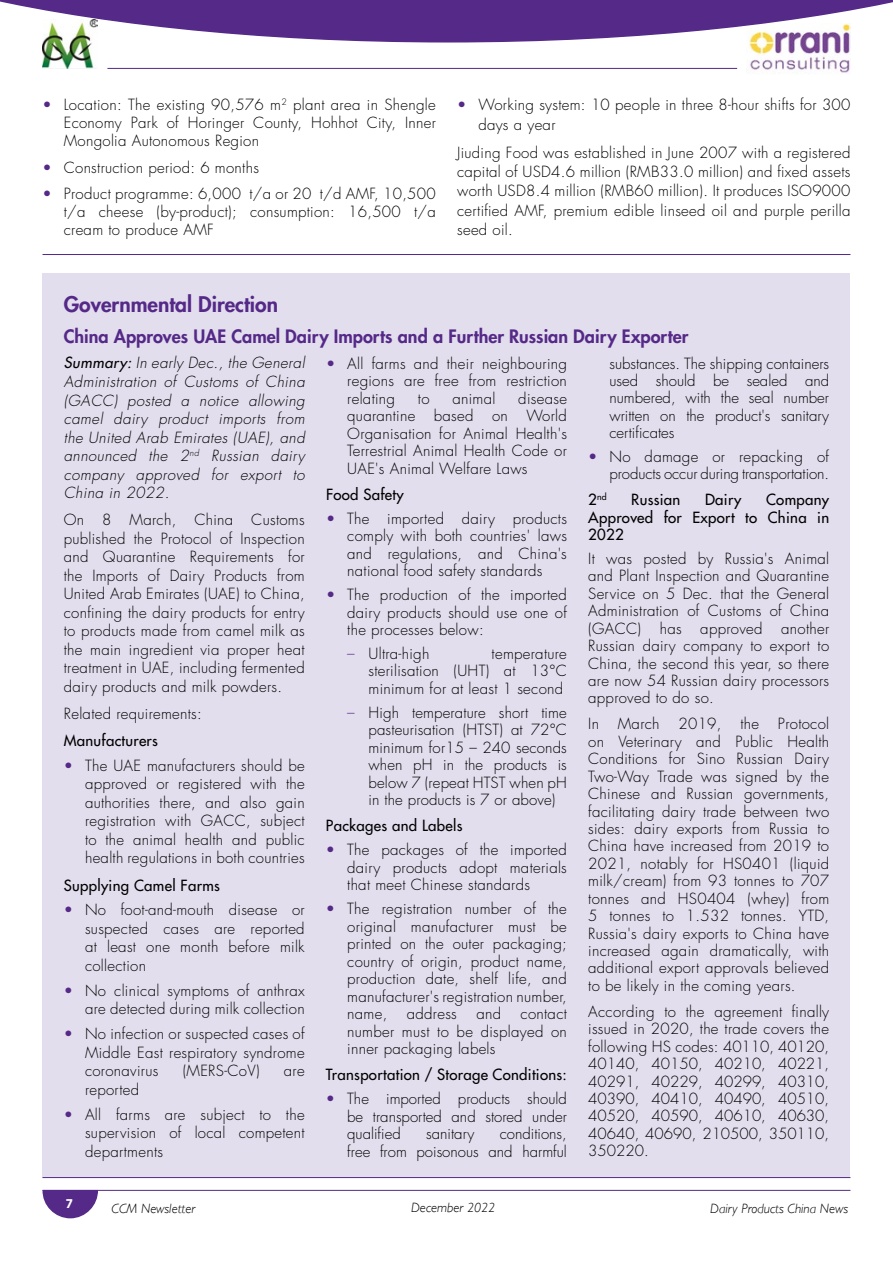
<style>
.page{position:relative;width:893px;height:1263px;background:#fff}
.page>*{position:absolute;margin:0;border:0;box-sizing:border-box;transform-origin:0 0}
.t1{font:800 21px "Futura Std";color:#552988}
.t2{font:800 18px "Futura Std";color:#552988}
.t3{font:300 15px/17.4px "Futura Std";letter-spacing:.02em;color:#000;text-align:justify}
.t4{font:italic 300 15px/18.5px "Futura Std";letter-spacing:.03em;color:#000;text-align:justify}
.t5{font:500 15px/17.4px "Futura Std";letter-spacing:.02em;color:#000;text-align:justify}
.t6{font:300 15px/17.4px "Futura Std";letter-spacing:-.005em;color:#000;text-align:right}
.t7{font:300 15px/17.5px "Futura Std";color:#000;text-align:right}
.t8{font:italic 300 13.5px "Gill Sans";color:#000}
.t9{font:700 13.5px "Hind";color:#fff}
.t10{font:500 8.7px "Futura Std";color:#000}
.s1{color:#552988}
.s2{font-weight:500}
.s3{font-size:15px}
</style>
<div class="page">
<svg style="left:42px;top:1190px;width:56px;height:28px"></svg>
<hr style="left:43px;top:1190px;width:807px;height:1px;background:#552988">
<img style="left:749px;top:43px;width:101px;height:30px">
<svg style="left:0;top:0;width:893px;height:43px"></svg>
<hr style="left:107px;top:68px;width:630px;height:1px;background:#552988">
<img style="left:42px;top:19px;width:56px;height:50px">
<div style="left:43px;top:274px;width:807px;height:904px;background:#e3deed"></div>
<hr style="left:43px;top:254px;width:807px;height:1px;background:#552988">
<hr style="left:43px;top:1177px;width:807px;height:1px;background:#552988">
<p class="t3" style="left:64px;top:96px;width:374px;line-height:18px;text-indent:-21px"><span class="s1">•</span> Location: The existing 90,576 m<sup>2</sup> plant area in Shengle Economy Park of Horinger County, Hohhot City, Inner Mongolia Autonomous Region</p>
<p class="t3" style="left:43px;top:159px;width:218px"><span class="s1">•</span> Construction period: 6 months</p>
<p class="t3" style="left:64px;top:185px;width:374px;line-height:18px;text-indent:-21px"><span class="s1">•</span> Product programme: 6,000 t/a or 20 t/d AMF, 10,500 t/a cheese (by-product); consumption: 16,500 t/a cream to produce AMF</p>
<p class="t3" style="left:478px;top:95px;width:374px;line-height:19.5px;text-indent:-21px"><span class="s1">•</span> Working system: 10 people in three 8-hour shifts for 300 days a year</p>
<p class="t3" style="left:457px;top:143px;width:395px;line-height:19.5px">Jiuding Food was established in June 2007 with a registered capital of USD4.6 million (RMB33.0 million) and fixed assets worth USD8.4 million (RMB60 million). It produces ISO9000 certified AMF, premium edible linseed oil and purple perilla seed oil.</p>
<h1 class="t1" style="left:64px;top:291px;width:216px">Governmental Direction</h1>
<p class="t2" style="left:64px;top:324px;width:626px">China Approves UAE Camel Dairy Imports and a Further Russian Dairy Exporter</p>
<p class="t4" style="left:64px;top:354px;width:242px"><span class="s2">Summary:</span> In early Dec., the General Administration of Customs of China (GACC) posted a notice allowing camel dairy product imports from the United Arab Emirates (UAE), and announced the 2<sup>nd</sup> Russian dairy company approved for export to China in 2022.</p>
<p class="t3" style="left:64px;top:511px;width:242px;line-height:18.5px">On 8 March, China Customs published the Protocol of Inspection and Quarantine Requirements for the Imports of Dairy Products from United Arab Emirates (UAE) to China, confining the dairy products for entry to products made from camel milk as the main ingredient via proper heat treatment in UAE, including fermented dairy products and milk powders.</p>
<p class="t3" style="left:64px;top:705px;width:140px">Related requirements:</p>
<p class="t5" style="left:64px;top:732px;width:96px">Manufacturers</p>
<p class="t3" style="left:85px;top:756px;width:221px;line-height:18.6px;text-indent:-21px"><span class="s1">•</span> The UAE manufacturers should be approved or registered with the authorities there, and also gain registration with GACC, subject to the animal health and public health regulations in both countries</p>
<p class="t5" style="left:64px;top:876px;width:158px">Supplying Camel Farms</p>
<p class="t3" style="left:85px;top:901px;width:221px;line-height:18.5px;text-indent:-21px"><span class="s1">•</span> No foot-and-mouth disease or suspected cases are reported at least one month before milk collection</p>
<p class="t3" style="left:64px;top:981px;width:242px;line-height:18.6px;text-align:right"><span class="s1">•</span> No clinical symptoms of anthrax are detected during milk collection</p>
<p class="t3" style="left:85px;top:1025px;width:221px;line-height:18.6px;text-indent:-21px"><span class="s1">•</span> No infection or suspected cases of Middle East respiratory syndrome coronavirus</p>
<p class="t3" style="left:347px;top:355px;width:221px;text-indent:-21px"><span class="s1">•</span> All farms and their neighbouring regions are free from restriction relating</p>
<p class="t3" style="left:609px;top:355px;width:221px">substances. The shipping containers used should be sealed and numbered, with the seal number written on the product's sanitary certificates</p>
<p class="t6" style="left:588px;top:448px;width:242px"><span class="s1">•</span> No damage or repacking of products occur during transportation.</p>
<p class="t10" style="left:588px;top:492px;width:20px"><span class="s3">2</span>nd</p>
<p class="t5" style="left:631px;top:491px;width:51px">Russian</p>
<p class="t5" style="left:705px;top:491px;width:38px">Dairy</p>
<p class="t3" style="left:347px;top:390px;width:221px;text-indent:171px">disease quarantine based on World Organisation for Animal Health's Terrestrial Animal Health Code or UAE's Animal Welfare Laws</p>
<p class="t5" style="left:326px;top:485px;width:79px">Food Safety</p>
<p class="t3" style="left:347px;top:510px;width:221px;text-indent:-21px"><span class="s1">•</span> The imported dairy products comply with both countries' laws and regulations, and China's national food safety standards</p>
<p class="t3" style="left:347px;top:586px;width:221px;text-indent:-21px"><span class="s1">•</span> The production of the imported dairy products should use one of the processes below:</p>
<p class="t3" style="left:347px;top:645px;width:84px"><span class="s1">–</span> Ultra-high</p>
<p class="t3" style="left:418px;top:390px;width:13px">to</p>
<p class="t3" style="left:452px;top:390px;width:45px">animal</p>
<p class="t5" style="left:588px;top:491px;width:242px;text-indent:178px">Company Approved for Export to China in 2022</p>
<p class="t3" style="left:588px;top:550px;width:242px">It was posted by Russia's Animal and Plant Inspection and Quarantine Service on 5 Dec. that the General Administration of Customs of China (GACC) has approved another Russian dairy company to export to China, the second this year, so there are now 54 Russian dairy processors approved to do so.</p>
<p class="t3" style="left:588px;top:716px;width:12px">In</p>
<p class="t3" style="left:618px;top:716px;width:43px">March</p>
<p class="t3" style="left:678px;top:716px;width:45px">2019,</p>
<p class="t3" style="left:740px;top:716px;width:20px">the</p>
<p class="t3" style="left:368px;top:645px;width:200px;text-indent:123px">temperature sterilisation (UHT) at 13°C minimum for at least 1 second</p>
<p class="t3" style="left:368px;top:704px;width:200px;text-indent:-21px"><span class="s1">–</span> High temperature short time pasteurisation (HTST) at 72°C minimum for15 – 240 seconds when pH in the products is below 7 (repeat HTST when pH in the products is 7 or above)</p>
<p class="t5" style="left:326px;top:817px;width:138px">Packages and Labels</p>
<p class="t3" style="left:347px;top:841px;width:221px;text-indent:-21px"><span class="s1">•</span> The packages of the imported dairy products adopt materials that meet Chinese standards</p>
<p class="t3" style="left:347px;top:900px;width:221px;text-indent:-21px"><span class="s1">•</span> The registration number of the original manufacturer must be printed on the outer packaging; country of origin, product name, production date, shelf life, and manufacturer's registration number, name,</p>
<p class="t3" style="left:588px;top:716px;width:242px;text-indent:190px">Protocol on Veterinary and Public Health Conditions for Sino Russian Dairy Two-Way Trade was signed by the Chinese and Russian governments, facilitating dairy trade between two sides: dairy exports from Russia to China have increased from 2019 to 2021, notably for HS0401 (liquid milk/cream) from 93 tonnes to 707 tonnes and HS0404 (whey) from 5 tonnes to 1.532 tonnes. YTD, Russia's dairy exports to China have increased again dramatically, with additional export approvals believed to be likely in the coming years.</p>
<p class="t3" style="left:588px;top:1003px;width:242px">According to the agreement finally issued in 2020, the trade covers the following HS codes: 40110, 40120, 40140, 40150, 40210, 40221, 40291, 40229, 40299, 40310, 40390, 40410, 40490, 40510, 40520, 40590, 40610, 40630, 40640, 40690, 210500, 350110, 350220.</p>
<p class="t3" style="left:407px;top:1005px;width:52px">address</p>
<p class="t3" style="left:476px;top:1005px;width:26px">and</p>
<p class="t3" style="left:347px;top:1005px;width:221px;text-indent:173px">contact number must to be displayed on inner packaging labels</p>
<p class="t5" style="left:326px;top:1066px;width:242px">Transportation / Storage Conditions:</p>
<p class="t3" style="left:347px;top:1090px;width:221px;text-indent:-21px"><span class="s1">•</span> The imported products should be transported and stored under qualified</p>
<p class="t3" style="left:183px;top:1063px;width:78px">(MERS-CoV)</p>
<p class="t3" style="left:284px;top:1063px;width:22px">are</p>
<p class="t3" style="left:85px;top:1081px;width:56px">reported</p>
<p class="t3" style="left:85px;top:1105px;width:221px;line-height:18.6px;text-indent:-21px"><span class="s1">•</span> All farms are subject to the supervision of local competent departments</p>
<p class="t7" style="left:347px;top:1125px;width:221px">conditions,<br>free from poisonous and harmful</p>
<p class="t7" style="left:426px;top:1125px;width:50px">sanitary</p>
<p class="t9" style="left:66px;top:1195px;width:8px">7</p>
<p class="t8" style="left:112px;top:1201px;width:85px">CCM Newsletter</p>
<p class="t8" style="left:411px;top:1200px;width:86px">December 2022</p>
<p class="t8" style="left:710px;top:1201px;width:139px">Dairy Products China News</p>
</div>
